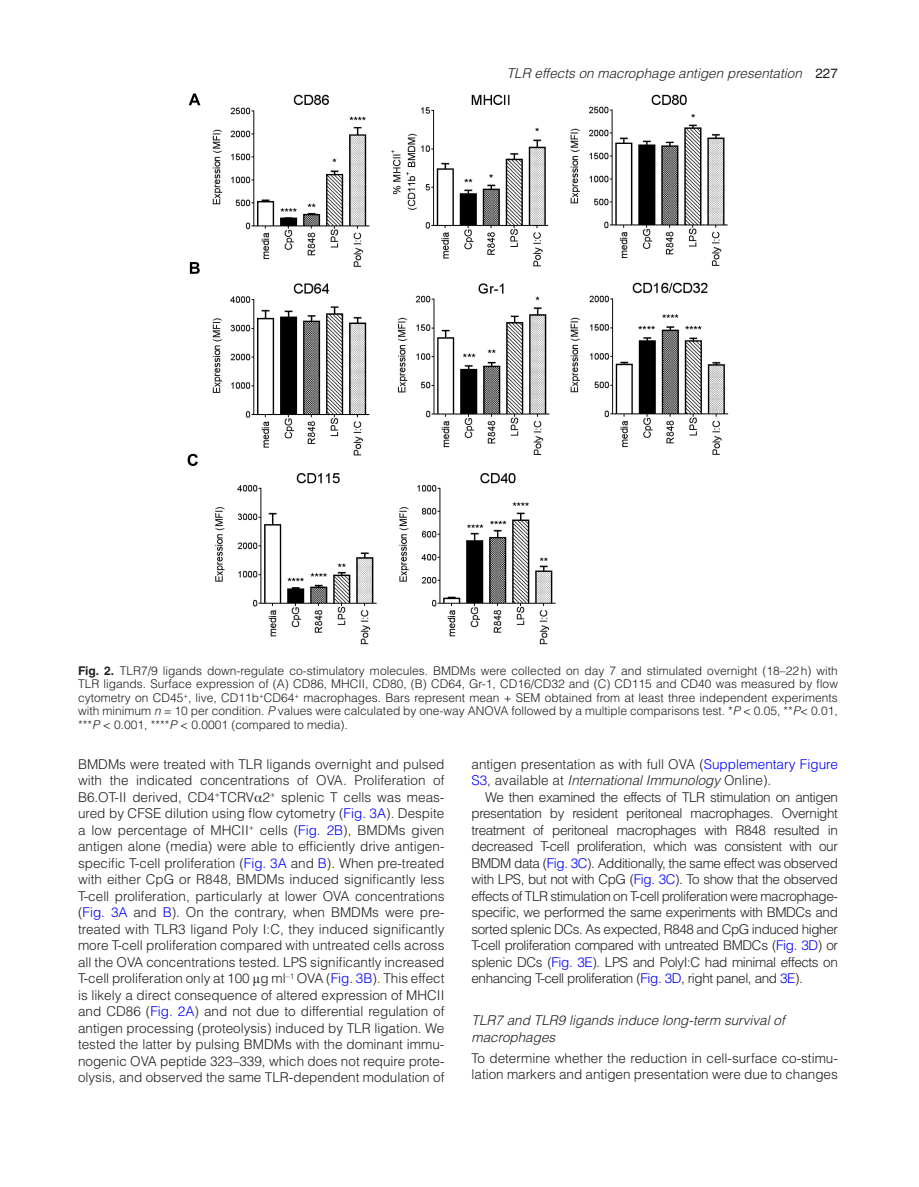
<style>
.page{position:relative;width:919px;height:1187px;background:#fff}
.page>*{position:absolute;margin:0;border:0;box-sizing:border-box;transform-origin:0 0}
.t1{font:300 13.5px/16.5px "Helvetica LT Std";color:#231f20;text-align:justify}
.t2{font:italic 300 13.5px/16.5px "Helvetica LT Std";color:#231f20}
.t3{font:300 12px/13.5px "Helvetica LT Std";color:#231f20;text-align:justify}
.s1{font-weight:400;font-style:normal}
.s2{font-weight:700}
.s3{font-style:italic}
.s4{font-family:"Gandhari Unicode";font-weight:400}
.s5{color:#00f}
</style>
<div class="page">
<img style="left:188px;top:94px;width:540px;height:551px">
<p class="t2" style="left:506px;top:65px;width:332px">TLR effects on macrophage antigen presentation <span class="s1">227</span></p>
<p class="t3" style="left:78px;top:663px;width:761px"><span class="s2">Fig. 2.</span> TLR7/9 ligands down-regulate co-stimulatory molecules. BMDMs were collected on day 7 and stimulated overnight (18–22h) with TLR ligands. Surface expression of (A) CD86, MHCII, CD80, (B) CD64, Gr-1, CD16/CD32 and (C) CD115 and CD40 was measured by flow cytometry on CD45<sup>+</sup>, live, CD11b<sup>+</sup>CD64<sup>+</sup> macrophages. Bars represent mean + SEM obtained from at least three independent experiments with minimum <span class="s3">n</span> = 10 per condition. <span class="s3">P</span> values were calculated by one-way ANOVA followed by a multiple comparisons test. *<span class="s3">P</span> &lt; 0.05, **<span class="s3">P</span>&lt; 0.01, ***<span class="s3">P</span> &lt; 0.001, ****<span class="s3">P</span> &lt; 0.0001 (compared to media).</p>
<p class="t1" style="left:78px;top:755px;width:368px">BMDMs were treated with TLR ligands overnight and pulsed with the indicated concentrations of OVA. Proliferation of B6.OT-II derived, CD4<sup>+</sup>TCRV<span class="s4">α</span>2<sup>+</sup> splenic T cells was meas&shy;ured by CFSE dilution using flow cytometry (<span class="s5">Fig. 3A</span>). Despite a low percentage of MHCII<sup>+</sup> cells (<span class="s5">Fig. 2B</span>), BMDMs given antigen alone (media) were able to efficiently drive antigen&shy;specific T-cell proliferation (<span class="s5">Fig. 3A</span> and <span class="s5">B</span>). When pre-treated with either CpG or R848, BMDMs induced significantly less T-cell proliferation, particularly at lower OVA concentrations (<span class="s5">Fig. 3A</span> and <span class="s5">B</span>). On the contrary, when BMDMs were pre&shy;treated with TLR3 ligand Poly I:C, they induced significantly more T-cell proliferation compared with untreated cells across all the OVA concentrations tested. LPS significantly increased T-cell proliferation only at 100 <span class="s4">μ</span>g ml<sup>–1</sup> OVA (<span class="s5">Fig. 3B</span>). This effect is likely a direct consequence of altered expression of MHCII and CD86 (<span class="s5">Fig. 2A</span>) and not due to differential regulation of antigen processing (proteolysis) induced by TLR ligation. We tested the latter by pulsing BMDMs with the dominant immu&shy;nogenic OVA peptide 323–339, which does not require prote&shy;olysis, and observed the same TLR-dependent modulation of</p>
<p class="t1" style="left:471px;top:755px;width:368px">antigen presentation as with full OVA (<span class="s5">Supplementary Figure<br>S3</span>, available at <span class="s3">International Immunology</span> Online).</p>
<p class="t1" style="left:471px;top:788px;width:368px;text-indent:14px">We then examined the effects of TLR stimulation on antigen presentation by resident peritoneal macrophages. Overnight treatment of peritoneal macrophages with R848 resulted in decreased T-cell proliferation, which was consistent with our BMDM data (<span class="s5">Fig. 3C</span>). Additionally, the same effect was observed with LPS, but not with CpG (<span class="s5">Fig. 3C</span>). To show that the observed effects of TLR stimulation on T-cell proliferation were macrophage&shy;specific, we performed the same experiments with BMDCs and sorted splenic DCs. As expected, R848 and CpG induced higher T-cell proliferation compared with untreated BMDCs (<span class="s5">Fig. 3D</span>) or splenic DCs (<span class="s5">Fig. 3E</span>). LPS and PolyI:C had minimal effects on enhancing T-cell proliferation (<span class="s5">Fig. 3D</span>, right panel, and <span class="s5">3E</span>).</p>
<p class="t2" style="left:471px;top:1012px;width:315px">TLR7 and TLR9 ligands induce long-term survival of macrophages</p>
<p class="t1" style="left:471px;top:1049px;width:368px">To determine whether the reduction in cell-surface co-stimu&shy;lation markers and antigen presentation were due to changes</p>
</div>
